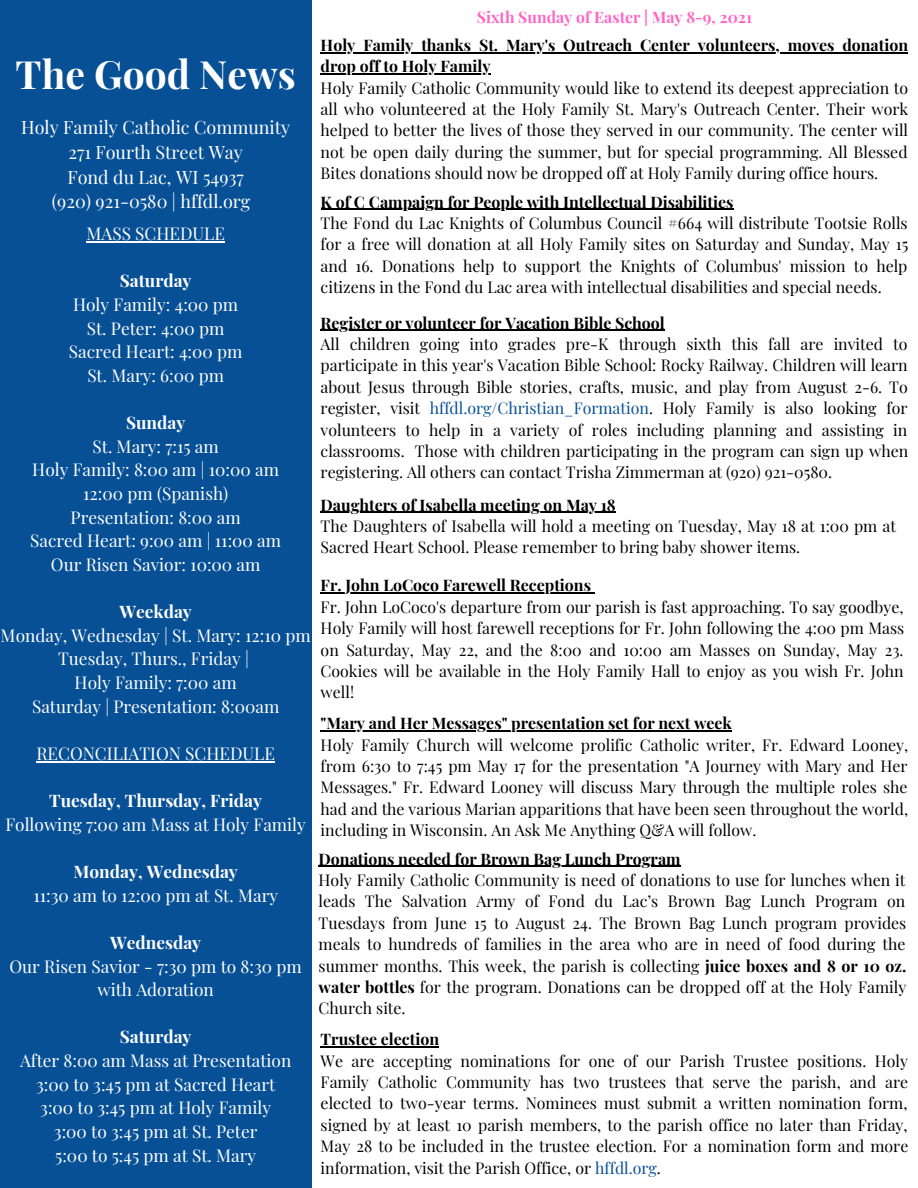
<style>
.page{position:relative;width:918px;height:1188px;background:#fff}
.page>*{position:absolute;margin:0;border:0;box-sizing:border-box;transform-origin:0 0}
.t1{font:700 39px "Playfair Display";color:#fff}
.t2{font:18px "Playfair Display";color:#fff}
.t3{font:17.25px/23.7px "Playfair Display";color:#fff;text-align:center}
.t4{font:700 17.25px "Playfair Display";color:#fff}
.t5{font:15.9px/21.3px "Playfair Display";color:#000;text-align:justify}
.t6{font:700 15.9px/21.3px "Playfair Display";color:#000}
.t7{font:700 15.75px "Playfair Display";color:#ff66c4}
.s1{color:#075096}
.s2{font-weight:700}
</style>
<div class="page">
<div style="left:0;top:0;width:312px;height:1188px;background:#075096"></div>
<hr style="left:87px;top:241px;width:138px;height:1px;background:#fff">
<hr style="left:36px;top:761px;width:239px;height:1px;background:#fff">
<hr style="left:321px;top:1046px;width:118px;height:2px;background:#000">
<hr style="left:321px;top:730px;width:411px;height:2px;background:#000">
<hr style="left:319px;top:866px;width:362px;height:1px;background:#000">
<hr style="left:321px;top:593px;width:270px;height:1px;background:#000">
<hr style="left:321px;top:512px;width:295px;height:1px;background:#000">
<hr style="left:321px;top:330px;width:344px;height:1px;background:#000">
<hr style="left:321px;top:209px;width:413px;height:1px;background:#000">
<hr style="left:321px;top:52px;width:587px;height:1px;background:#000">
<hr style="left:321px;top:73px;width:170px;height:1px;background:#000">
<p class="t1" style="left:16px;top:47px;width:282px">The Good News</p>
<p class="t2" style="left:21px;top:115px;width:271px">Holy Family Catholic Community</p>
<p class="t2" style="left:68px;top:139px;width:176px">271 Fourth Street Way</p>
<p class="t2" style="left:67px;top:164px;width:178px">Fond du Lac, WI 54937</p>
<p class="t2" style="left:52px;top:189px;width:200px">(920) 921-0580 | hffdl.org</p>
<p class="t3" style="left:87px;top:221px;width:140px">MASS SCHEDULE</p>
<p class="t4" style="left:120px;top:269px;width:73px">Saturday</p>
<p class="t3" style="left:73px;top:292px;width:167px">Holy Family: 4:00 pm</p>
<p class="t3" style="left:87px;top:316px;width:139px">St. Peter: 4:00 pm</p>
<p class="t3" style="left:69px;top:339px;width:175px">Sacred Heart: 4:00 pm</p>
<p class="t3" style="left:87px;top:363px;width:138px">St. Mary: 6:00 pm</p>
<p class="t4" style="left:126px;top:411px;width:61px">Sunday</p>
<p class="t3" style="left:93px;top:434px;width:128px">St. Mary: 7:15 am</p>
<p class="t3" style="left:32px;top:457px;width:248px">Holy Family: 8:00 am | 10:00 am</p>
<p class="t3" style="left:83px;top:481px;width:147px">12:00 pm (Spanish)</p>
<p class="t3" style="left:71px;top:505px;width:172px">Presentation: 8:00 am</p>
<p class="t3" style="left:30px;top:528px;width:252px">Sacred Heart: 9:00 am | 11:00 am</p>
<p class="t3" style="left:51px;top:552px;width:211px">Our Risen Savior: 10:00 am</p>
<p class="t4" style="left:120px;top:600px;width:74px">Weekday</p>
<p class="t3" style="left:1px;top:623px;width:312px">Monday, Wednesday | St. Mary: 12:10 pm</p>
<p class="t3" style="left:58px;top:646px;width:192px">Tuesday, Thurs., Friday |</p>
<p class="t3" style="left:75px;top:670px;width:164px">Holy Family: 7:00 am</p>
<p class="t3" style="left:32px;top:694px;width:249px">Saturday | Presentation: 8:00am</p>
<p class="t3" style="left:36px;top:741px;width:240px">RECONCILIATION SCHEDULE</p>
<p class="t4" style="left:49px;top:789px;width:214px">Tuesday, Thursday, Friday</p>
<p class="t3" style="left:5px;top:812px;width:302px">Following 7:00 am Mass at Holy Family</p>
<p class="t4" style="left:74px;top:859px;width:166px">Monday, Wednesday</p>
<p class="t3" style="left:33px;top:883px;width:246px">11:30 am to 12:00 pm at St. Mary</p>
<p class="t4" style="left:110px;top:930px;width:93px">Wednesday</p>
<p class="t3" style="left:9px;top:954px;width:294px">Our Risen Savior - 7:30 pm to 8:30 pm with Adoration</p>
<p class="t4" style="left:120px;top:1025px;width:73px">Saturday</p>
<p class="t3" style="left:20px;top:1048px;width:273px">After 8:00 am Mass at Presentation</p>
<p class="t3" style="left:36px;top:1072px;width:241px">3:00 to 3:45 pm at Sacred Heart</p>
<p class="t3" style="left:40px;top:1095px;width:232px">3:00 to 3:45 pm at Holy Family</p>
<p class="t3" style="left:54px;top:1119px;width:205px">3:00 to 3:45 pm at St. Peter</p>
<p class="t3" style="left:55px;top:1143px;width:202px">5:00 to 5:45 pm at St. Mary</p>
<p class="t7" style="left:477px;top:6px;width:277px">Sixth Sunday of Easter | May 8-9, 2021</p>
<p class="t6" style="left:321px;top:34px;width:589px">Holy Family thanks St. Mary's Outreach Center volunteers, moves donation drop off to Holy Family</p>
<p class="t5" style="left:321px;top:76px;width:589px">Holy Family Catholic Community would like to extend its deepest appreciation to all who volunteered at the Holy Family St. Mary's Outreach Center. Their work helped to better the lives of those they served in our community. The center will not be open daily during the summer, but for special programming. All Blessed Bites donations should now be dropped off at Holy Family during office hours.</p>
<p class="t6" style="left:321px;top:190px;width:414px">K of C Campaign for People with Intellectual Disabilities</p>
<p class="t5" style="left:321px;top:212px;width:589px">The Fond du Lac Knights of Columbus Council #664 will distribute Tootsie Rolls for a free will donation at all Holy Family sites on Saturday and Sunday, May 15 and 16. Donations help to support the Knights of Columbus' mission to help citizens in the Fond du Lac area with intellectual disabilities and special needs.</p>
<p class="t6" style="left:321px;top:311px;width:346px">Register or volunteer for Vacation Bible School</p>
<p class="t5" style="left:321px;top:333px;width:589px">All children going into grades pre-K through sixth this fall are invited to participate in this year's Vacation Bible School: Rocky Railway. Children will learn about Jesus through Bible stories, crafts, music, and play from August 2-6. To register, visit <span class="s1">hffdl.org/Christian_Formation</span>. Holy Family is also looking for volunteers to help in a variety of roles including planning and assisting in classrooms. Those with children participating in the program can sign up when registering. All others can contact Trisha Zimmerman at (920) 921-0580.</p>
<p class="t6" style="left:321px;top:493px;width:297px">Daughters of Isabella meeting on May 18</p>
<p class="t5" style="left:321px;top:515px;width:577px">The Daughters of Isabella will hold a meeting on Tuesday, May 18 at 1:00 pm at<br>Sacred Heart School. Please remember to bring baby shower items.</p>
<p class="t6" style="left:321px;top:574px;width:272px">Fr. John LoCoco Farewell Receptions</p>
<p class="t5" style="left:321px;top:596px;width:585px">Fr. John LoCoco's departure from our parish is fast approaching. To say goodbye, Holy Family will host farewell receptions for Fr. John following the 4:00 pm Mass on Saturday, May 22, and the 8:00 and 10:00 am Masses on Sunday, May 23.<br>Cookies will be available in the Holy Family Hall to enjoy as you wish Fr. John well!</p>
<p class="t6" style="left:321px;top:712px;width:413px">"Mary and Her Messages" presentation set for next week</p>
<p class="t5" style="left:321px;top:733px;width:589px">Holy Family Church will welcome prolific Catholic writer, Fr. Edward Looney, from 6:30 to 7:45 pm May 17 for the presentation "A Journey with Mary and Her Messages." Fr. Edward Looney will discuss Mary through the multiple roles she had and the various Marian apparitions that have been seen throughout the world, including in Wisconsin. An Ask Me Anything Q&amp;A will follow.</p>
<p class="t6" style="left:319px;top:847px;width:364px">Donations needed for Brown Bag Lunch Program</p>
<p class="t5" style="left:319px;top:869px;width:589px">Holy Family Catholic Community is need of donations to use for lunches when it leads The Salvation Army of Fond du Lac’s Brown Bag Lunch Program on Tuesdays from June 15 to August 24. The Brown Bag Lunch program provides meals to hundreds of families in the area who are in need of food during the summer months. This week, the parish is collecting <span class="s2">juice boxes and 8 or 10 oz. water bottles</span> for the program. Donations can be dropped off at the Holy Family Church site.</p>
<p class="t6" style="left:321px;top:1028px;width:120px">Trustee election</p>
<p class="t5" style="left:321px;top:1049px;width:589px">We are accepting nominations for one of our Parish Trustee positions. Holy Family Catholic Community has two trustees that serve the parish, and are elected to two-year terms. Nominees must submit a written nomination form, signed by at least 10 parish members, to the parish office no later than Friday, May 28 to be included in the trustee election. For a nomination form and more information, visit the Parish Office, or <span class="s1">hffdl.org</span>.</p>
</div>
